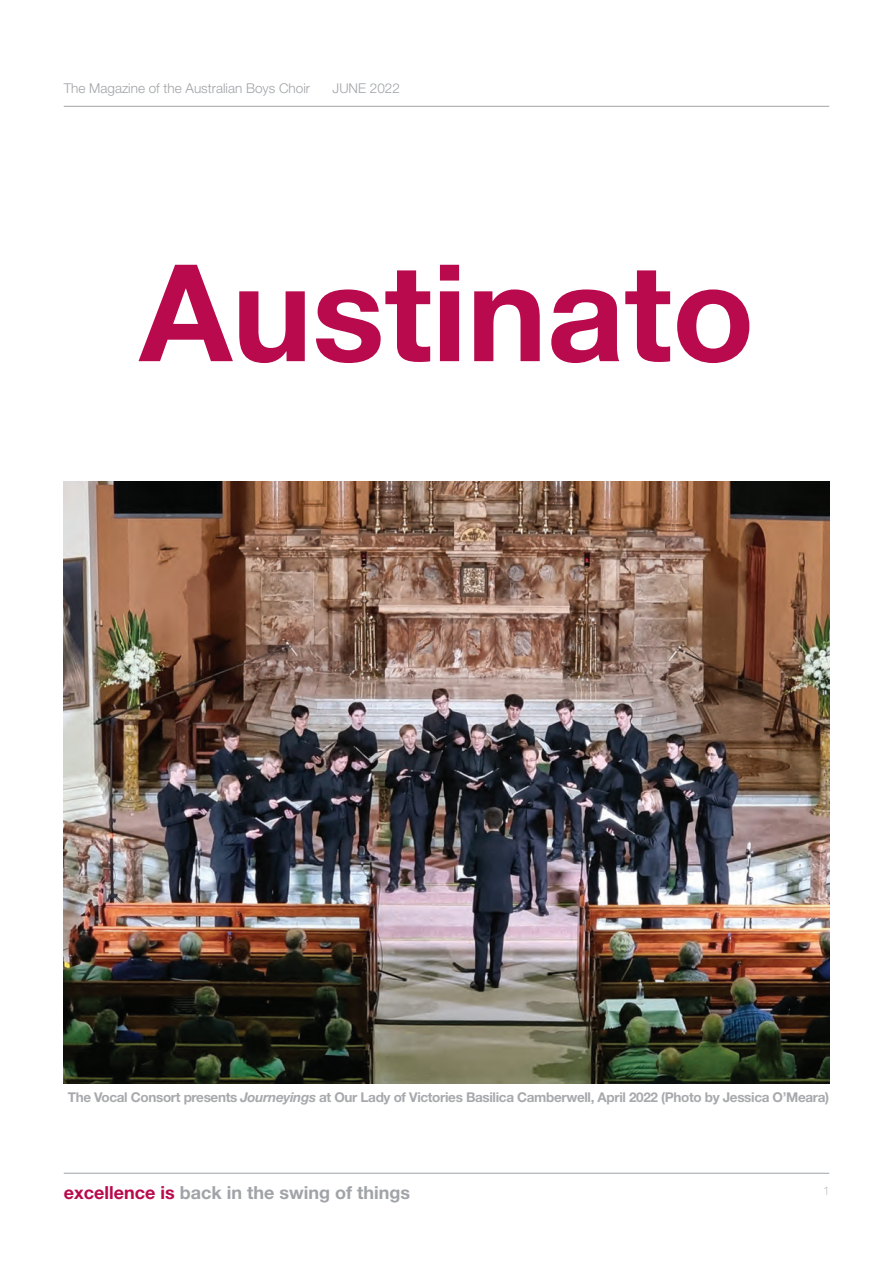
<style>
.page{position:relative;width:893px;height:1263px;background:#fff}
.page>*{position:absolute;margin:0;border:0;box-sizing:border-box;transform-origin:0 0}
.t1{font:700 135px "Helvetica Neue LT Std";color:#b80a4d}
.t2{font:700 18px "Helvetica Neue LT Std";color:#a0a3a7}
.t3{font:700 13.5px "Helvetica Neue LT Std";letter-spacing:-.025em;color:#a8a9ad}
.t4{font:300 13.5px "Helvetica Neue LT Std";color:#a0a3a7}
.t5{font:100 12px "Helvetica Neue LT Std";color:#a0a3a7}
.s1{font-style:italic}
.s2{color:#b80a4d}
</style>
<div class="page">
<img style="left:64px;top:482px;width:765px;height:602px">
<hr style="left:64px;top:106px;width:765px;height:1px;background:#a0a3a7">
<hr style="left:64px;top:1173px;width:765px;height:1px;background:#a0a3a7">
<p class="t4" style="left:64px;top:83px;width:248px">The Magazine of the Australian Boys Choir</p>
<p class="t4" style="left:333px;top:83px;width:69px">JUNE 2022</p>
<h1 class="t1" style="left:139px;top:265px;width:616px">Austinato</h1>
<p class="t3" style="left:68px;top:1093px;width:763px">The Vocal Consort presents <span class="s1">Journeyings</span> at Our Lady of Victories Basilica Camberwell, April 2022 (Photo by Jessica O’Meara)</p>
<h2 class="t2" style="left:64px;top:1186px;width:348px"><span class="s2">excellence is</span> back in the swing of things</h2>
<p class="t5" style="left:823px;top:1184px;width:8px">1</p>
</div>
